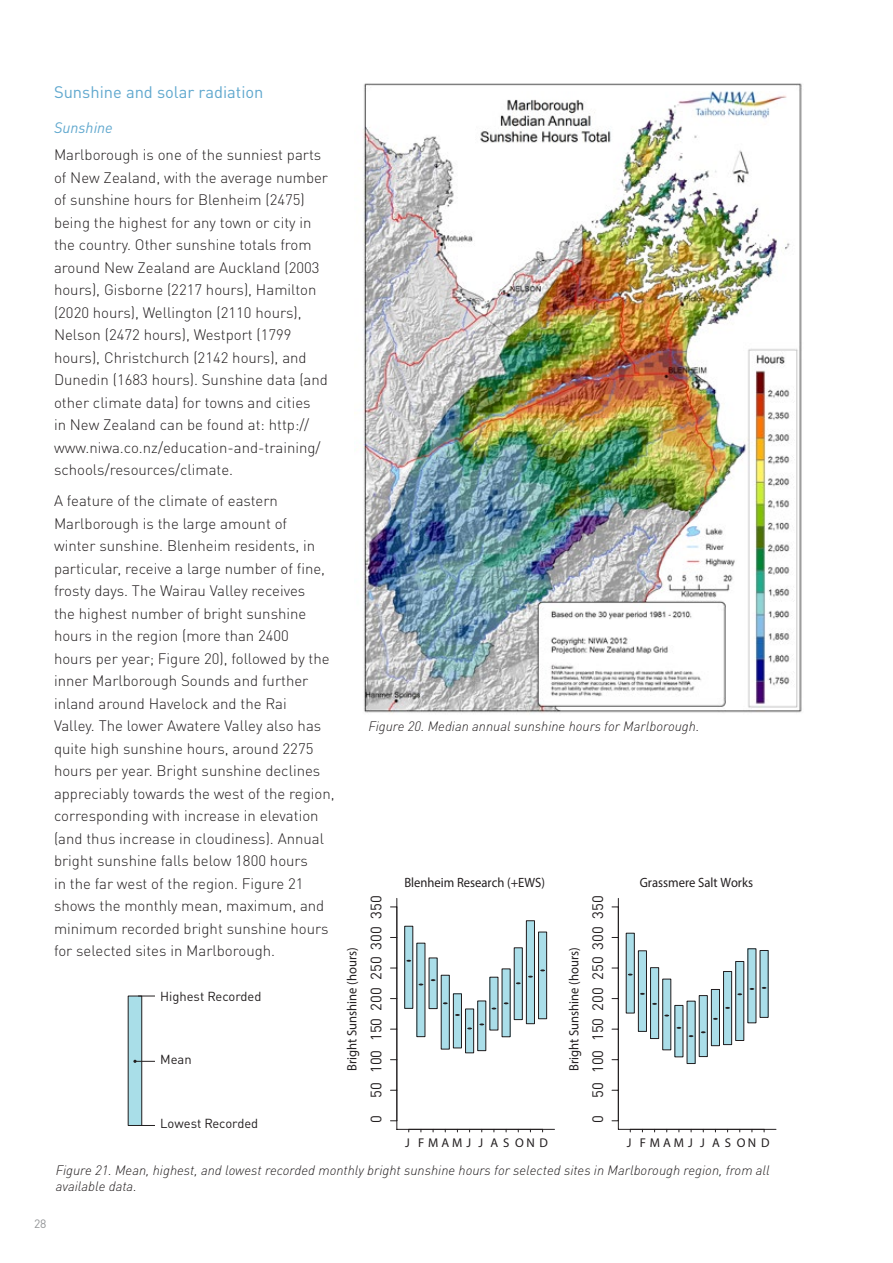
<style>
.page{position:relative;width:893px;height:1263px;background:#fff}
.page>*{position:absolute;margin:0;border:0;box-sizing:border-box;transform-origin:0 0}
.t1{font:16.5px "DIN Pro";color:#60a8ce}
.t2{font:300 15px/22.5px "DIN Pro";color:#231f20}
.t3{font:15px "DIN Pro";color:#231f20}
.t4{font:italic 15px "DIN Pro";color:#60a8ce}
.t5{font:italic 300 13.5px/16.2px "DIN Pro";color:#231f20}
.t6{font:13.5px "Myriad Pro";color:#231f20;scale:.94 1}
.t7{font:12.9px "DIN Pro";color:#231f20}
.t8{font:12.75px "Myriad Pro";letter-spacing:.3em;color:#231f20}
.t9{font:12px "DIN Pro";color:#949698}
</style>
<div class="page">
<div style="left:128px;top:996px;width:14px;height:129px;background:#a9dee8"></div>
<div style="left:128px;top:996px;width:14px;height:130px;border:1px solid #231f20"></div>
<svg style="left:138px;top:996px;width:17px;height:1px"></svg>
<svg style="left:138px;top:1125px;width:17px;height:1px"></svg>
<svg style="left:133px;top:1060px;width:22px;height:3px"></svg>
<div style="left:405px;top:926px;width:8px;height:82px;background:#aadee9"></div>
<div style="left:404px;top:926px;width:9px;height:82px;border:1px solid #231f20"></div>
<div style="left:417px;top:943px;width:8px;height:94px;background:#aadee9"></div>
<div style="left:429px;top:958px;width:8px;height:50px;background:#aadee9"></div>
<div style="left:441px;top:975px;width:8px;height:74px;background:#aadee9"></div>
<div style="left:441px;top:975px;width:8px;height:74px;border:1px solid #231f20"></div>
<div style="left:453px;top:994px;width:8px;height:54px;background:#aadee9"></div>
<div style="left:453px;top:993px;width:9px;height:55px;border:1px solid #231f20"></div>
<div style="left:466px;top:1009px;width:8px;height:44px;background:#aadee9"></div>
<div style="left:465px;top:1009px;width:9px;height:44px;border:1px solid #231f20"></div>
<div style="left:478px;top:1001px;width:8px;height:50px;background:#aadee9"></div>
<div style="left:477px;top:1001px;width:9px;height:50px;border:1px solid #231f20"></div>
<div style="left:490px;top:977px;width:8px;height:53px;background:#aadee9"></div>
<div style="left:502px;top:969px;width:8px;height:68px;background:#aadee9"></div>
<div style="left:514px;top:948px;width:8px;height:71px;background:#aadee9"></div>
<div style="left:514px;top:947px;width:8px;height:73px;border:1px solid #231f20"></div>
<div style="left:526px;top:921px;width:8px;height:103px;background:#aadee9"></div>
<div style="left:526px;top:920px;width:9px;height:104px;border:1px solid #231f20"></div>
<div style="left:538px;top:932px;width:9px;height:87px;background:#aadee9"></div>
<div style="left:538px;top:932px;width:9px;height:87px;border:1px solid #231f20"></div>
<hr style="left:397px;top:898px;width:1px;height:231px;background:#231f20">
<hr style="left:397px;top:1129px;width:157px;height:1px;background:#231f20">
<div style="left:626px;top:933px;width:8px;height:80px;background:#aadee9"></div>
<div style="left:626px;top:933px;width:8px;height:80px;border:1px solid #231f20"></div>
<div style="left:638px;top:951px;width:8px;height:80px;background:#aadee9"></div>
<div style="left:638px;top:950px;width:9px;height:81px;border:1px solid #231f20"></div>
<div style="left:650px;top:968px;width:9px;height:70px;background:#aadee9"></div>
<div style="left:650px;top:967px;width:9px;height:72px;border:1px solid #231f20"></div>
<div style="left:662px;top:979px;width:9px;height:71px;background:#aadee9;border:1px solid #231f20"></div>
<div style="left:675px;top:1005px;width:8px;height:52px;background:#aadee9"></div>
<div style="left:687px;top:1001px;width:8px;height:62px;background:#aadee9"></div>
<div style="left:699px;top:995px;width:8px;height:61px;background:#aadee9"></div>
<div style="left:699px;top:995px;width:8px;height:62px;border:1px solid #231f20"></div>
<div style="left:711px;top:989px;width:8px;height:57px;background:#aadee9"></div>
<div style="left:711px;top:989px;width:9px;height:57px;border:1px solid #231f20"></div>
<div style="left:723px;top:971px;width:9px;height:73px;background:#aadee9"></div>
<div style="left:723px;top:971px;width:9px;height:74px;border:1px solid #231f20"></div>
<div style="left:736px;top:961px;width:8px;height:79px;background:#aadee9"></div>
<div style="left:735px;top:961px;width:9px;height:80px;border:1px solid #231f20"></div>
<div style="left:748px;top:949px;width:8px;height:74px;background:#aadee9"></div>
<div style="left:760px;top:950px;width:8px;height:67px;background:#aadee9"></div>
<hr style="left:618px;top:898px;width:1px;height:231px;background:#231f20">
<hr style="left:618px;top:1129px;width:158px;height:1px;background:#231f20">
<img style="left:363px;top:83px;width:439px;height:630px">
<p class="t1" style="left:54px;top:79px;width:211px">Sunshine and solar radiation</p>
<p class="t4" style="left:54px;top:116px;width:60px">Sunshine</p>
<p class="t2" style="left:54px;top:142px;width:276px">Marlborough is one of the sunniest parts of New Zealand, with the average number of sunshine hours for Blenheim (2475) being the highest for any town or city in the country. Other sunshine totals from around New Zealand are Auckland (2003 hours), Gisborne (2217 hours), Hamilton (2020 hours), Wellington (2110 hours), Nelson (2472 hours), Westport (1799 hours), Christchurch (2142 hours), and Dunedin (1683 hours). Sunshine data (and other climate data) for towns and cities<br>in New Zealand can be found at: http:// www.niwa.co.nz/education-and-training/ schools/resources/climate.</p>
<p class="t2" style="left:54px;top:488px;width:282px">A feature of the climate of eastern Marlborough is the large amount of<br>winter sunshine. Blenheim residents, in particular, receive a large number of fine, frosty days. The Wairau Valley receives<br>the highest number of bright sunshine hours in the region (more than 2400<br>hours per year; Figure 20), followed by the inner Marlborough Sounds and further inland around Havelock and the Rai<br>Valley. The lower Awatere Valley also has quite high sunshine hours, around 2275 hours per year. Bright sunshine declines appreciably towards the west of the region, corresponding with increase in elevation (and thus increase in cloudiness). Annual bright sunshine falls below 1800 hours<br>in the far west of the region. Figure 21 shows the monthly mean, maximum, and minimum recorded bright sunshine hours for selected sites in Marlborough.</p>
<p class="t7" style="left:160px;top:986px;width:103px">Highest Recorded</p>
<p class="t7" style="left:160px;top:1049px;width:33px">Mean</p>
<p class="t7" style="left:160px;top:1113px;width:100px">Lowest Recorded</p>
<p class="t5" style="left:368px;top:717px;width:333px">Figure 20. Median annual sunshine hours for Marlborough.</p>
<p class="t6" style="left:404px;top:874px;width:151px">Blenheim Research (+EWS)</p>
<p class="t6" style="left:640px;top:874px;width:122px">Grassmere Salt Works</p>
<p class="t3" style="left:364px;top:1123px;width:229px;rotate:-90deg">0 50 100 150 200 250 300 350</p>
<p class="t3" style="left:586px;top:1123px;width:229px;rotate:-90deg">0 50 100 150 200 250 300 350</p>
<p class="t6" style="left:344px;top:1071px;width:133px;rotate:-90deg">Bright Sunshine (hours)</p>
<p class="t6" style="left:566px;top:1071px;width:133px;rotate:-90deg">Bright Sunshine (hours)</p>
<p class="t8" style="left:405px;top:1135px;width:144px">J FMAMJ J ASOND</p>
<p class="t8" style="left:627px;top:1135px;width:144px">J FMAMJ J ASOND</p>
<p class="t5" style="left:56px;top:1160px;width:716px">Figure 21. Mean, highest, and lowest recorded monthly bright sunshine hours for selected sites in Marlborough region, from all available data.</p>
<p class="t9" style="left:34px;top:1214px;width:14px">28</p>
</div>
